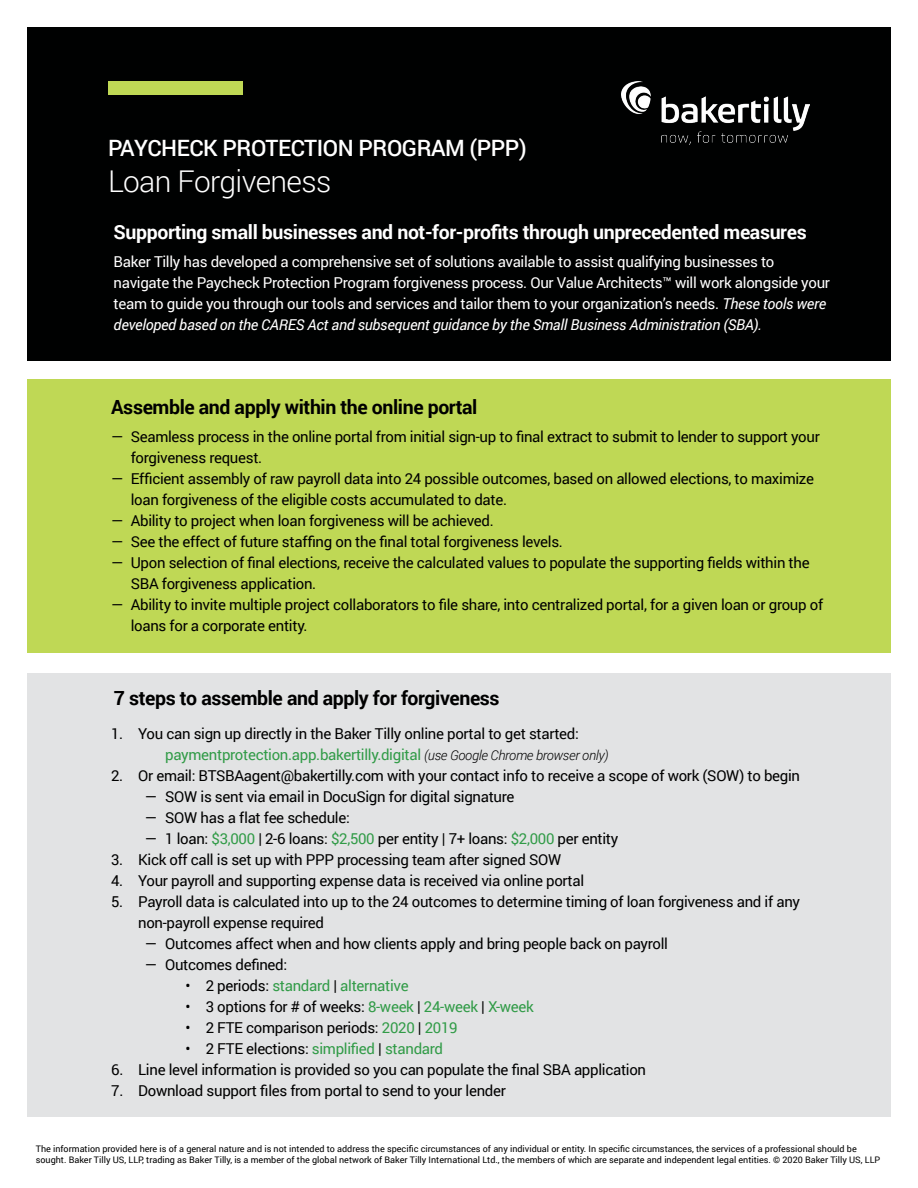
<style>
.page{position:relative;width:918px;height:1188px;background:#fff}
.page>*{position:absolute;margin:0;border:0;box-sizing:border-box;transform-origin:0 0}
.t1{font:300 30px "Roboto";letter-spacing:-.02em;color:#fff}
.t2{font:500 22.5px "Roboto";letter-spacing:-.02em;color:#fff}
.t3{font:700 19.5px "Roboto";letter-spacing:-.02em;color:#000}
.t4{font:700 19.5px "Roboto";letter-spacing:-.02em;color:#fff}
.t5{font:15px/21px "Roboto";letter-spacing:-.02em;color:#000}
.t6{font:15px/21px "Roboto";letter-spacing:-.02em;color:#fff}
.t7{font:15px "Roboto";letter-spacing:-.02em;color:#319b47}
.t8{font:9px/10.8px "Roboto";color:#000}
.s1{font-style:italic}
.s2{color:#319b47}
.s3{font-weight:300;font-style:italic;font-size:13.5px}
.s4{color:#000}
</style>
<div class="page">
<div style="left:27px;top:27px;width:864px;height:334px;background:#000101"></div>
<div style="left:108px;top:81px;width:135px;height:13px;background:#bfd855"></div>
<img style="left:621px;top:81px;width:189px;height:64px">
<div style="left:27px;top:673px;width:864px;height:444px;background:#e2e3e4"></div>
<div style="left:27px;top:379px;width:864px;height:273px;background:#bfd855"></div>
<h2 class="t2" style="left:108px;top:132px;width:420px">PAYCHECK PROTECTION PROGRAM (PPP)</h2>
<h1 class="t1" style="left:108px;top:160px;width:225px">Loan Forgiveness</h1>
<h3 class="t4" style="left:114px;top:218px;width:695px">Supporting small businesses and not-for-profits through unprecedented measures</h3>
<p class="t6" style="left:114px;top:251px;width:718px">Baker Tilly has developed a comprehensive set of solutions available to assist qualifying businesses to navigate the Paycheck Protection Program forgiveness process. Our Value Architects™ will work alongside your team to guide you through our tools and services and tailor them to your organization’s needs. <span class="s1">These tools were developed based on the CARES Act and subsequent guidance by the Small Business Administration (SBA).</span></p>
<h3 class="t3" style="left:111px;top:393px;width:368px">Assemble and apply within the online portal</h3>
<p class="t5" style="left:131px;top:426px;width:691px;text-indent:-19px">— Seamless process in the online portal from initial sign-up to final extract to submit to lender to support your forgiveness request.</p>
<p class="t5" style="left:131px;top:468px;width:685px;text-indent:-19px">— Efficient assembly of raw payroll data into 24 possible outcomes, based on allowed elections, to maximize loan forgiveness of the eligible costs accumulated to date.</p>
<p class="t5" style="left:111px;top:510px;width:384px">— Ability to project when loan forgiveness will be achieved.</p>
<p class="t5" style="left:111px;top:531px;width:453px">— See the effect of future staffing on the final total forgiveness levels.</p>
<p class="t5" style="left:131px;top:552px;width:680px;text-indent:-19px">— Upon selection of final elections, receive the calculated values to populate the supporting fields within the<br>SBA forgiveness application.</p>
<p class="t5" style="left:131px;top:594px;width:694px;text-indent:-19px">— Ability to invite multiple project collaborators to file share, into centralized portal, for a given loan or group of loans for a corporate entity.</p>
<h3 class="t3" style="left:114px;top:685px;width:387px">7 steps to assemble and apply for forgiveness</h3>
<p class="t5" style="left:165px;top:723px;width:445px;text-indent:-54px">1. You can sign up directly in the Baker Tilly online portal to get started: <span class="s2">paymentprotection.app.bakertilly.digital</span> <span class="s3">(use Google Chrome browser only)</span></p>
<p class="t5" style="left:111px;top:765px;width:690px">2. Or email: BTSBAagent@bakertilly.com with your contact info to receive a scope of work (SOW) to begin</p>
<p class="t5" style="left:145px;top:786px;width:371px">— SOW is sent via email in DocuSign for digital signature</p>
<p class="t5" style="left:145px;top:807px;width:206px">— SOW has a flat fee schedule:</p>
<p class="t5" style="left:145px;top:828px;width:475px">— 1 loan: <span class="s2">$3,000</span> | 2-6 loans: <span class="s2">$2,500</span> per entity | 7+ loans: <span class="s2">$2,000</span> per entity</p>
<p class="t5" style="left:111px;top:849px;width:452px">3. Kick off call is set up with PPP processing team after signed SOW</p>
<p class="t5" style="left:111px;top:870px;width:475px">4. Your payroll and supporting expense data is received via online portal</p>
<p class="t5" style="left:138px;top:891px;width:663px;text-indent:-27px">5. Payroll data is calculated into up to the 24 outcomes to determine timing of loan forgiveness and if any non-payroll expense required</p>
<p class="t5" style="left:145px;top:933px;width:525px">— Outcomes affect when and how clients apply and bring people back on payroll</p>
<p class="t5" style="left:145px;top:954px;width:144px">— Outcomes defined:</p>
<p class="t7" style="left:185px;top:976px;width:225px"><span class="s4">• 2 periods:</span> standard <span class="s4">|</span> alternative</p>
<p class="t5" style="left:185px;top:996px;width:350px">• 3 options for # of weeks: <span class="s2">8-week</span> | <span class="s2">24-week</span> | <span class="s2">X-week</span></p>
<p class="t5" style="left:185px;top:1017px;width:274px">• 2 FTE comparison periods: <span class="s2">2020</span> | <span class="s2">2019</span></p>
<p class="t7" style="left:185px;top:1039px;width:259px"><span class="s4">• 2 FTE elections:</span> simplified <span class="s4">|</span> standard</p>
<p class="t5" style="left:111px;top:1059px;width:536px">6. Line level information is provided so you can populate the final SBA application</p>
<p class="t5" style="left:111px;top:1080px;width:396px">7. Download support files from portal to send to your lender</p>
<p class="t8" style="left:36px;top:1143px;width:846px">The information provided here is of a general nature and is not intended to address the specific circumstances of any individual or entity. In specific circumstances, the services of a professional should be sought. Baker Tilly US, LLP, trading as Baker Tilly, is a member of the global network of Baker Tilly International Ltd., the members of which are separate and independent legal entities. © 2020 Baker Tilly US, LLP</p>
</div>
